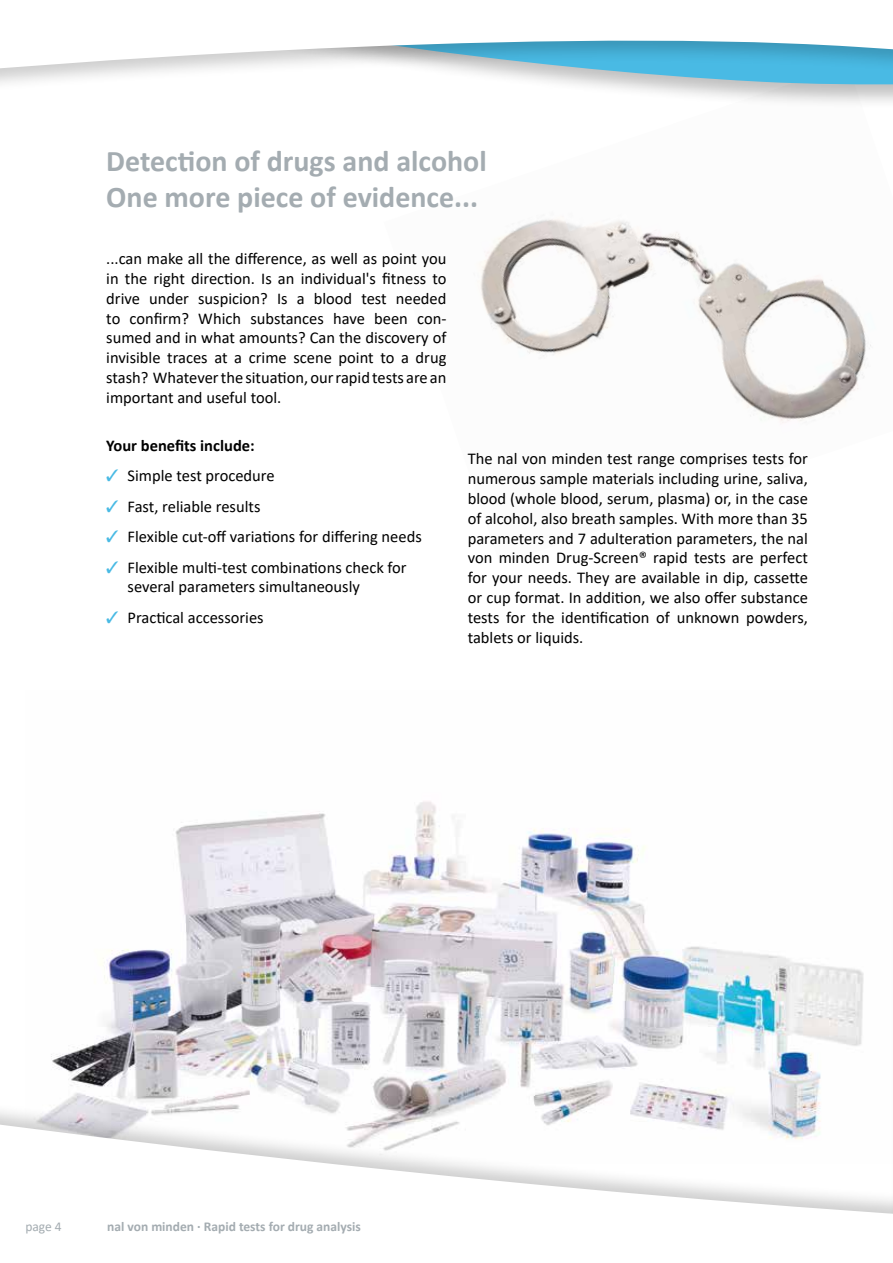
<style>
.page{position:relative;width:893px;height:1263px;background:#fff}
.page>*{position:absolute;margin:0;border:0;box-sizing:border-box;transform-origin:0 0}
.t1{font:700 30px/36px "Calibri";color:#a4acb1}
.t2{font:16.5px/19.8px "Calibri";color:#000;text-align:justify}
.t3{font:700 16.5px "Calibri";color:#000}
.t4{font:700 13.5px "Calibri";color:#a4acb1}
.t5{font:13.5px "Calibri";color:#a4acb1}
.s1{color:#49bae4}
</style>
<div class="page">
<img style="left:480px;top:219px;width:391px;height:204px">
<img style="left:51px;top:801px;width:813px;height:298px">
<svg style="left:0;top:40px;width:893px;height:63px"></svg>
<div style="left:0;top:1099px;width:893px;height:164px;background:#000;opacity:.2"></div>
<svg style="left:0;top:1122px;width:893px;height:141px"></svg>
<h1 class="t1" style="left:106px;top:143px;width:382px">Detection of drugs and alcohol<br>One more piece of evidence...</h1>
<p class="t2" style="left:106px;top:248px;width:342px">...can make all the difference, as well as point you in the right direction. Is an individual's fitness to drive under suspicion? Is a blood test needed to confirm? Which substances have been con&shy;sumed and in what amounts? Can the discovery of invisible traces at a crime scene point to a drug stash? Whatever the situation, our rapid tests are an important and useful tool.</p>
<p class="t3" style="left:106px;top:434px;width:150px">Your benefits include:</p>
<p class="t2" style="left:106px;top:466px;width:170px"><span class="s1">✓</span> Simple test procedure</p>
<p class="t2" style="left:106px;top:496px;width:156px"><span class="s1">✓</span> Fast, reliable results</p>
<p class="t2" style="left:106px;top:526px;width:317px"><span class="s1">✓</span> Flexible cut-off variations for differing needs</p>
<p class="t2" style="left:128px;top:557px;width:281px;text-indent:-21px"><span class="s1">✓</span> Flexible multi-test combinations check for several parameters simultaneously</p>
<p class="t2" style="left:106px;top:607px;width:159px"><span class="s1">✓</span> Practical accessories</p>
<p class="t2" style="left:468px;top:449px;width:342px">The nal von minden test range comprises tests for numerous sample materials including urine, saliva, blood (whole blood, serum, plasma) or, in the case of alcohol, also breath samples. With more than 35 parameters and 7 adulteration parameters, the nal von minden Drug-Screen® rapid tests are perfect for your needs. They are available in dip, cassette or cup format. In addition, we also offer substance tests for the identification of unknown powders, tablets or liquids.</p>
<p class="t5" style="left:25px;top:1217px;width:38px">page 4</p>
<p class="t4" style="left:107px;top:1216px;width:255px">nal von minden · Rapid tests for drug analysis</p>
</div>
